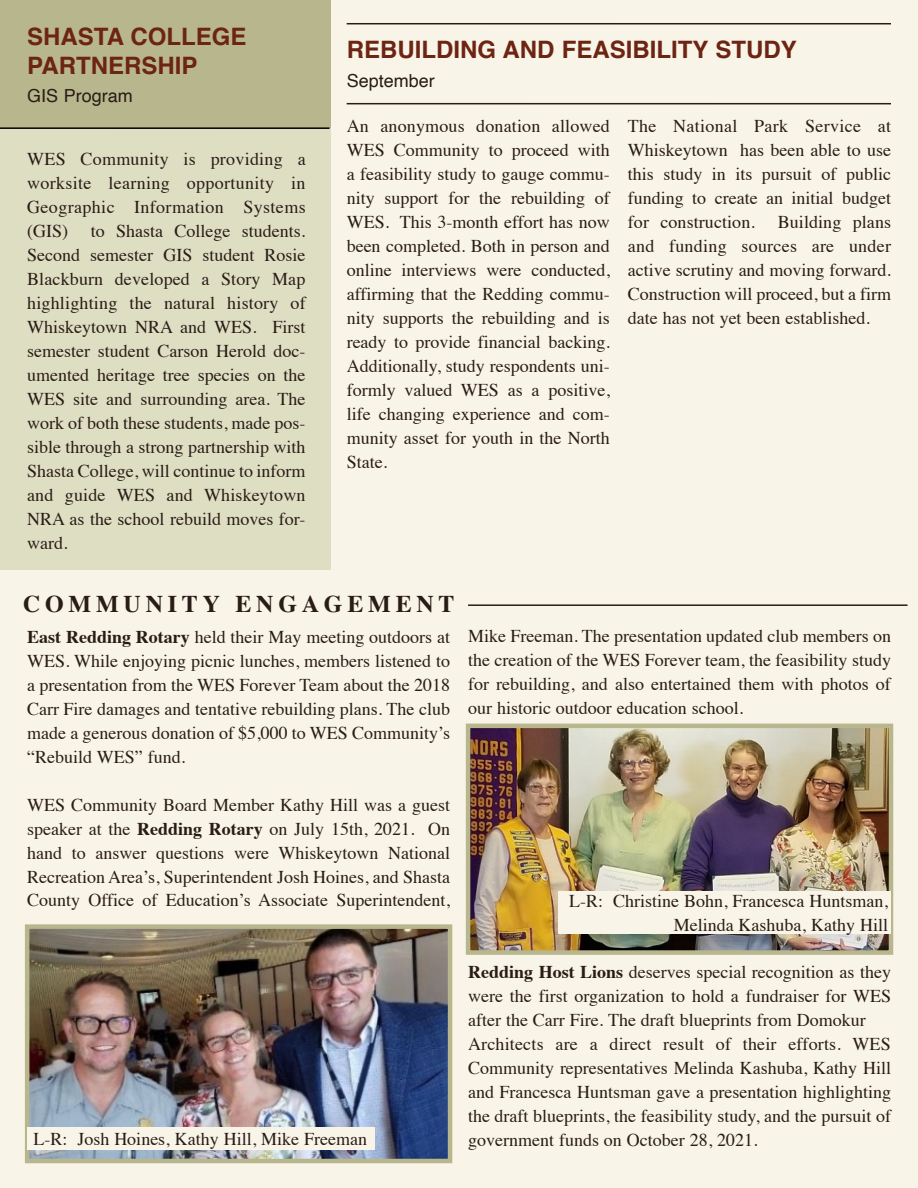
<style>
.page{position:relative;width:918px;height:1188px;background:#f9f4e8}
.page>*{position:absolute;margin:0;border:0;box-sizing:border-box;transform-origin:0 0}
.t1{font:700 24px/29px "Helvetica";color:#6d2513}
.t2{font:700 24px "Times";letter-spacing:.2em;color:#291c16}
.t3{font:18px/24px "Times";color:#291c16;text-align:justify}
.t4{font:18px "Helvetica";color:#291c16}
.s1{font-weight:700}
</style>
<div class="page">
<hr style="left:468px;top:604px;width:440px;height:2px;background:#291c16">
<hr style="left:347px;top:23px;width:544px;height:1px;background:#291c16">
<hr style="left:347px;top:103px;width:544px;height:1px;background:#291c16">
<div style="left:0;top:14px;width:331px;height:556px;background:#dedec3"></div>
<div style="left:0;top:0;width:331px;height:127px;background:#b8b68d"></div>
<hr style="left:0;top:127px;width:330px;height:2px;background:#000">
<img style="left:30px;top:929px;width:417px;height:229px">
<div style="left:25px;top:924px;width:427px;height:239px;border:4px solid #b8b68d"></div>
<div style="left:27px;top:1127px;width:348px;height:22px;background:#f9f4e8"></div>
<img style="left:471px;top:729px;width:417px;height:221px">
<div style="left:466px;top:724px;width:427px;height:231px;border:4px solid #b8b68d"></div>
<div style="left:558px;top:892px;width:333px;height:42px;background:#f9f4e8"></div>
<h1 class="t1" style="left:27px;top:22px;width:221px">SHASTA COLLEGE<br>PARTNERSHIP</h1>
<p class="t4" style="left:27px;top:82px;width:107px">GIS Program</p>
<p class="t3" style="left:27px;top:145px;width:280px">WES Community is providing a worksite learning opportunity in Geographic Information Systems (GIS)</p>
<p class="t3" style="left:27px;top:217px;width:280px;text-indent:64px">to Shasta College students.<br>Second semester GIS student Rosie Blackburn developed a Story Map highlighting the natural history of Whiskeytown NRA and WES. First semester student Carson Herold doc&shy;umented heritage tree species on the WES site and surrounding area. The work of both these students, made pos&shy;sible through a strong partnership with Shasta College, will continue to inform and guide WES and Whiskeytown NRA as the school rebuild moves for&shy;ward.</p>
<h1 class="t1" style="left:347px;top:36px;width:452px">REBUILDING AND FEASIBILITY STUDY</h1>
<p class="t4" style="left:347px;top:67px;width:90px">September</p>
<p class="t3" style="left:347px;top:113px;width:265px">An anonymous donation allowed WES Community to proceed with a feasibility study to gauge commu&shy;nity support for the rebuilding of WES. This 3-month effort has now been completed. Both in person and online interviews were conducted, affirming that the Redding commu&shy;nity supports the rebuilding and is ready to provide financial backing.<br>Additionally, study respondents uni&shy;formly valued WES as a positive, life changing experience and com&shy;munity asset for youth in the North State.</p>
<p class="t3" style="left:628px;top:113px;width:265px">The National Park Service at Whiskeytown has been able to use this study in its pursuit of public funding to create an initial budget for construction.</p>
<p class="t3" style="left:628px;top:209px;width:265px;text-indent:150px">Building plans and funding sources are under active scrutiny and moving forward.<br>Construction will proceed, but a firm date has not yet been established.</p>
<h1 class="t2" style="left:23px;top:581px;width:433px">COMMUNITY ENGAGEMENT</h1>
<p class="t3" style="left:27px;top:623px;width:424px"><span class="s1">East Redding Rotary</span> held their May meeting outdoors at WES. While enjoying picnic lunches, members listened to a presentation from the WES Forever Team about the 2018<br>Carr Fire damages and tentative rebuilding plans. The club made a generous donation of $5,000 to WES Community’s “Rebuild WES” fund.</p>
<p class="t3" style="left:27px;top:791px;width:424px">WES Community Board Member Kathy Hill was a guest speaker at the <span class="s1">Redding Rotary</span> on July 15th, 2021. On hand to answer questions were Whiskeytown National Recreation Area’s, Superintendent Josh Hoines, and Shasta County Office of Education’s Associate Superintendent,</p>
<p class="t3" style="left:33px;top:1125px;width:335px">L-R: Josh Hoines, Kathy Hill, Mike Freeman</p>
<p class="t3" style="left:468px;top:623px;width:424px">Mike Freeman. The presentation updated club members on the creation of the WES Forever team, the feasibility study for rebuilding, and also entertained them with photos of our historic outdoor education school.</p>
<p class="t3" style="left:569px;top:887px;width:320px;text-align:right">L-R: Christine Bohn, Francesca Huntsman,<br>Melinda Kashuba, Kathy Hill</p>
<p class="t3" style="left:468px;top:959px;width:424px;text-align:left"><span class="s1">Redding Host Lions</span> deserves special recognition as they were the first organization to hold a fundraiser for WES after the Carr Fire. The draft blueprints from Domokur Architects are a direct result of their efforts. WES Community representatives Melinda Kashuba, Kathy Hill and Francesca Huntsman gave a presentation highlighting the draft blueprints, the feasibility study, and the pursuit of government funds on October 28, 2021.</p>
</div>
